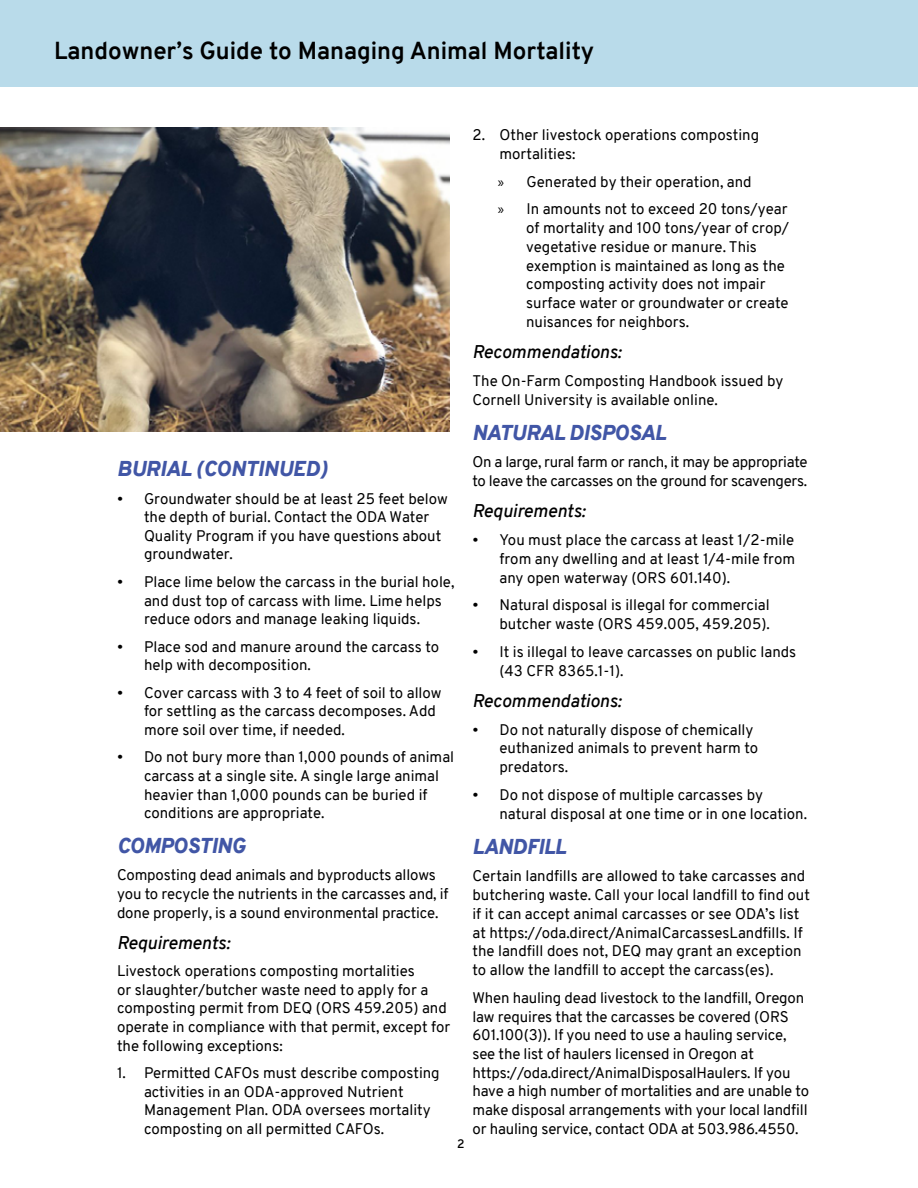
<style>
.page{position:relative;width:918px;height:1188px;background:#fff}
.page>*{position:absolute;margin:0;border:0;box-sizing:border-box;transform-origin:0 0}
.t1{font:700 24px "Overpass";color:#000}
.t2{font:italic 900 21px "Overpass";color:#4156a6}
.t3{font:italic 900 21px "Overpass";letter-spacing:-.02em;color:#4156a6}
.t4{font:italic 600 18px "Overpass";color:#000}
.t5{font:15px/18.8px "Overpass";color:#000}
.t6{font:15px/18.8px "Overpass";letter-spacing:-.02em;color:#000}
.t7{font:600 12px "Overpass";color:#000}
.s1{font-family:"Myriad Pro"}
</style>
<div class="page">
<div style="left:0;top:0;width:918px;height:87px;background:#b9dbea"></div>
<img style="left:0;top:128px;width:450px;height:304px">
<h1 class="t1" style="left:54px;top:33px;width:542px">Landowner’s Guide to Managing Animal Mortality</h1>
<h2 class="t2" style="left:117px;top:454px;width:212px">BURIAL (CONTINUED)</h2>
<p class="t5" style="left:144px;top:489px;width:305px;text-indent:-27px">• Groundwater should be at least 25 feet below the depth of burial. Contact the ODA Water Quality Program if you have questions about groundwater.</p>
<p class="t5" style="left:144px;top:573px;width:312px;text-indent:-27px">• Place lime below the carcass in the burial hole, and dust top of carcass with lime. Lime helps reduce odors and manage leaking liquids.</p>
<p class="t5" style="left:144px;top:637px;width:297px;text-indent:-27px">• Place sod and manure around the carcass to help with decomposition.</p>
<p class="t5" style="left:144px;top:683px;width:299px;text-indent:-27px">• Cover carcass with 3 to 4 feet of soil to allow for settling as the carcass decomposes. Add more soil over time, if needed.</p>
<p class="t5" style="left:144px;top:748px;width:312px;text-indent:-27px">• Do not bury more than 1,000 pounds of animal carcass at a single site. A single large animal heavier than 1,000 pounds can be buried if conditions are appropriate.</p>
<h2 class="t2" style="left:117px;top:831px;width:129px">COMPOSTING</h2>
<p class="t5" style="left:117px;top:866px;width:333px">Composting dead animals and byproducts allows you to recycle the nutrients in the carcasses and, if done properly, is a sound environmental practice.</p>
<p class="t4" style="left:117px;top:930px;width:114px">Requirements:</p>
<p class="t5" style="left:117px;top:962px;width:335px">Livestock operations composting mortalities<br>or slaughter/butcher waste need to apply for a composting permit from DEQ (ORS 459.205) and operate in compliance with that permit, except for the following exceptions:</p>
<p class="t5" style="left:144px;top:1064px;width:297px;text-indent:-27px">1. Permitted CAFOs must describe composting activities in an ODA-approved Nutrient Management Plan. ODA oversees mortality composting on all permitted CAFOs.</p>
<p class="t7" style="left:457px;top:1136px;width:9px">2</p>
<p class="t5" style="left:500px;top:126px;width:261px;text-indent:-27px">2. Other livestock operations composting mortalities:</p>
<p class="t5" style="left:498px;top:168px;width:291px;line-height:27.8px"><span class="s1">»</span> Generated by their operation, and<br><span class="s1">»</span> In amounts not to exceed 20 tons/year</p>
<p class="t5" style="left:526px;top:219px;width:265px">of mortality and 100 tons/year of crop/ vegetative residue or manure. This exemption is maintained as long as the composting activity does not impair surface water or groundwater or create nuisances for neighbors.</p>
<p class="t4" style="left:472px;top:339px;width:150px">Recommendations:</p>
<p class="t5" style="left:472px;top:371px;width:313px">The On-Farm Composting Handbook issued by<br>Cornell University is available online.</p>
<h2 class="t3" style="left:472px;top:417px;width:195px">NATURAL DISPOSAL</h2>
<p class="t6" style="left:472px;top:453px;width:337px">On a large, rural farm or ranch, it may be appropriate to leave the carcasses on the ground for scavengers.</p>
<p class="t4" style="left:472px;top:498px;width:114px">Requirements:</p>
<p class="t5" style="left:500px;top:531px;width:297px;text-align:justify;text-indent:-27px">• You must place the carcass at least 1/2-mile from any dwelling and at least 1/4-mile from any open waterway (ORS 601.140).</p>
<p class="t5" style="left:472px;top:596px;width:299px;text-align:right">• Natural disposal is illegal for commercial butcher waste (ORS 459.005, 459.205).</p>
<p class="t5" style="left:500px;top:642px;width:298px;text-indent:-27px">• It is illegal to leave carcasses on public lands (43 CFR 8365.1-1).</p>
<p class="t4" style="left:472px;top:688px;width:150px">Recommendations:</p>
<p class="t5" style="left:500px;top:720px;width:260px;text-indent:-27px">• Do not naturally dispose of chemically euthanized animals to prevent harm to predators.</p>
<p class="t5" style="left:500px;top:785px;width:309px;text-indent:-27px">• Do not dispose of multiple carcasses by natural disposal at one time or in one location.</p>
<h2 class="t2" style="left:472px;top:831px;width:95px">LANDFILL</h2>
<p class="t5" style="left:472px;top:867px;width:339px">Certain landfills are allowed to take carcasses and butchering waste. Call your local landfill to find out if it can accept animal carcasses or see ODA’s list at https://oda.direct/AnimalCarcassesLandfills. If the landfill does not, DEQ may grant an exception to allow the landfill to accept the carcass(es).</p>
<p class="t5" style="left:472px;top:988px;width:338px">When hauling dead livestock to the landfill, Oregon law requires that the carcasses be covered (ORS 601.100(3)). If you need to use a hauling service, see the list of haulers licensed in Oregon at https://oda.direct/AnimalDisposalHaulers. If you have a high number of mortalities and are unable to make disposal arrangements with your local landfill or hauling service, contact ODA at 503.986.4550.</p>
</div>
